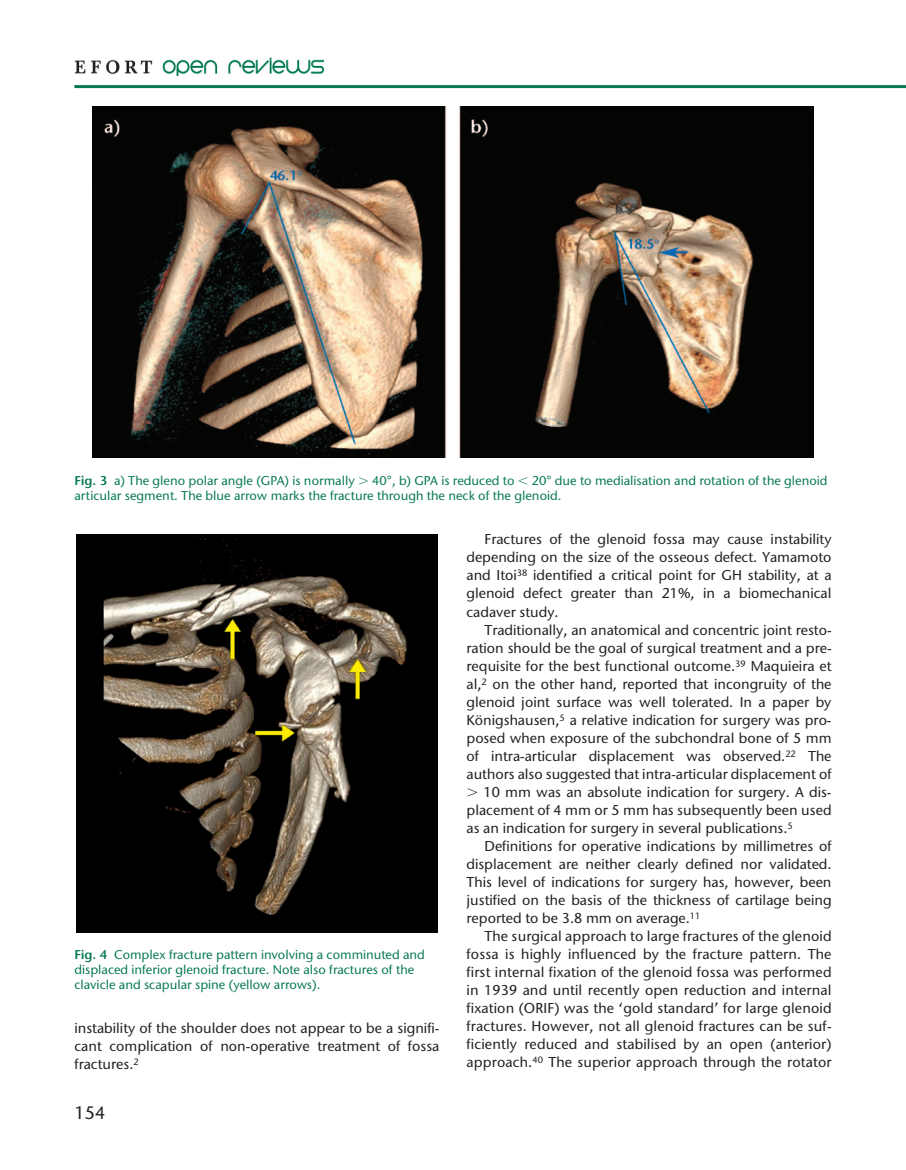
<style>
.page{position:relative;width:906px;height:1170px;background:#fff}
.page>*{position:absolute;margin:0;border:0;box-sizing:border-box;transform-origin:0 0}
.t1{font:500 18px "Stone Sans ITC Pro";color:#231f20}
.t2{font:500 14.25px/18px "Stone Sans ITC Pro";color:#231f20;text-align:justify}
.t3{font:500 12.75px/15px "Stone Sans ITC Pro";color:#077a4e}
.s1{font-weight:600}
</style>
<div class="page">
<img style="left:74px;top:57px;width:250px;height:19px">
<hr style="left:74px;top:85px;width:832px;height:3px;background:#077a4e">
<img style="left:77px;top:534px;width:360px;height:397px">
<img style="left:93px;top:106px;width:720px;height:352px">
<p class="t3" style="left:74px;top:473px;width:281px"><span class="s1">Fig. 3</span> a) The gleno polar angle (GPA) is normally</p>
<p class="t3" style="left:372px;top:473px;width:144px">40°, b) GPA is reduced to</p>
<p class="t3" style="left:74px;top:473px;width:754px;text-indent:457px">20° due to medialisation and rotation of the glenoid articular segment. The blue arrow marks the fracture through the neck of the glenoid.</p>
<p class="t3" style="left:74px;top:946px;width:352px"><span class="s1">Fig. 4</span> Complex fracture pattern involving a comminuted and displaced inferior glenoid fracture. Note also fractures of the clavicle and scapular spine (yellow arrows).</p>
<p class="t2" style="left:74px;top:1018px;width:366px">instability of the shoulder does not appear to be a signifi&shy;cant complication of non-operative treatment of fossa fractures.<sup>2</sup></p>
<p class="t1" style="left:74px;top:1101px;width:32px">154</p>
<p class="t2" style="left:466px;top:530px;width:366px;text-indent:18px">Fractures of the glenoid fossa may cause instability depending on the size of the osseous defect. Yamamoto and Itoi<sup>38</sup> identified a critical point for GH stability, at a glenoid defect greater than 21%, in a biomechanical cadaver study.</p>
<p class="t2" style="left:484px;top:620px;width:348px">Traditionally, an anatomical and concentric joint resto-</p>
<p class="t2" style="left:466px;top:638px;width:366px">ration should be the goal of surgical treatment and a pre-</p>
<p class="t2" style="left:466px;top:656px;width:366px">requisite for the best functional outcome.<sup>39</sup> Maquieira et</p>
<p class="t2" style="left:466px;top:674px;width:366px">al,<sup>2</sup> on the other hand, reported that incongruity of the</p>
<p class="t2" style="left:466px;top:692px;width:366px">glenoid joint surface was well tolerated. In a paper by</p>
<p class="t2" style="left:466px;top:710px;width:366px">Königshausen,<sup>5</sup> a relative indication for surgery was pro-</p>
<p class="t2" style="left:466px;top:728px;width:366px">posed when exposure of the subchondral bone of 5 mm</p>
<p class="t2" style="left:466px;top:746px;width:366px">of intra-articular displacement was observed.<sup>22</sup> The</p>
<p class="t2" style="left:466px;top:764px;width:366px">authors also suggested that intra-articular displacement of</p>
<p class="t2" style="left:483px;top:782px;width:349px">10 mm was an absolute indication for surgery. A dis-</p>
<p class="t2" style="left:466px;top:800px;width:366px">placement of 4 mm or 5 mm has subsequently been used</p>
<p class="t2" style="left:466px;top:818px;width:328px">as an indication for surgery in several publications.<sup>5</sup></p>
<p class="t2" style="left:484px;top:836px;width:348px">Definitions for operative indications by millimetres of</p>
<p class="t2" style="left:466px;top:854px;width:366px">displacement are neither clearly defined nor validated.</p>
<p class="t2" style="left:466px;top:872px;width:366px">This level of indications for surgery has, however, been</p>
<p class="t2" style="left:466px;top:890px;width:366px">justified on the basis of the thickness of cartilage being</p>
<p class="t2" style="left:466px;top:908px;width:236px">reported to be 3.8 mm on average.<sup>11</sup></p>
<p class="t2" style="left:484px;top:926px;width:348px">The surgical approach to large fractures of the glenoid</p>
<p class="t2" style="left:466px;top:944px;width:366px">fossa is highly influenced by the fracture pattern. The</p>
<p class="t2" style="left:466px;top:962px;width:366px">first internal fixation of the glenoid fossa was performed</p>
<p class="t2" style="left:466px;top:980px;width:366px">in 1939 and until recently open reduction and internal</p>
<p class="t2" style="left:466px;top:998px;width:366px">fixation (ORIF) was the ‘gold standard’ for large glenoid</p>
<p class="t2" style="left:466px;top:1016px;width:366px">fractures. However, not all glenoid fractures can be suf-</p>
<p class="t2" style="left:466px;top:1034px;width:366px">ficiently reduced and stabilised by an open (anterior)</p>
<p class="t2" style="left:466px;top:1052px;width:366px">approach.<sup>40</sup> The superior approach through the rotator</p>
</div>
